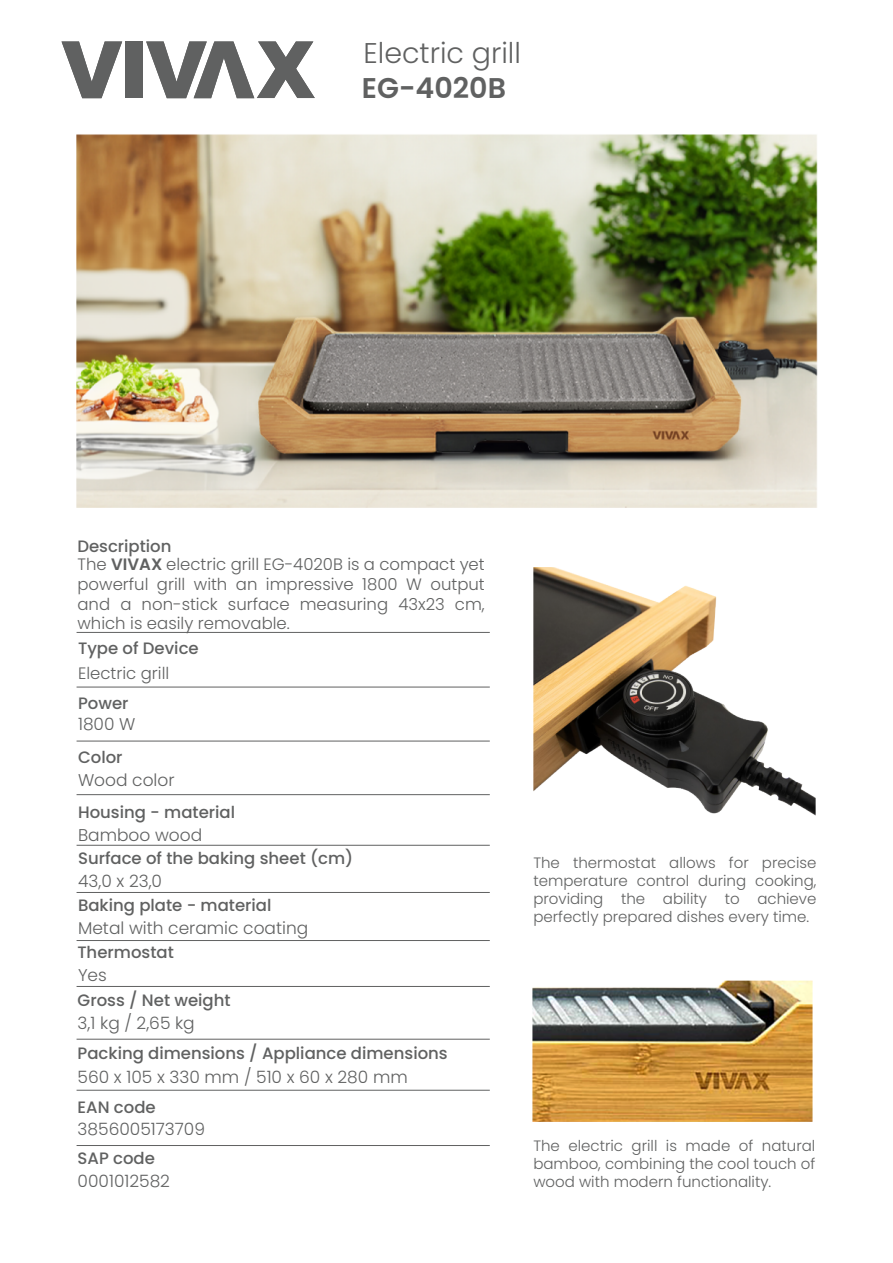
<style>
.page{position:relative;width:893px;height:1263px;background:#fff}
.page>*{position:absolute;margin:0;border:0;box-sizing:border-box;transform-origin:0 0}
.t1{font:300 28.5px "Poppins";color:#606161}
.t2{font:600 28.5px "Poppins";color:#606161}
.t3{font:300 16.95px "Poppins";color:#606161}
.t4{font:300 16.5px/19.5px "Poppins";color:#606161}
.t5{font:500 16.5px "Poppins";color:#606161}
.t6{font:300 15px/18px "Poppins";color:#606161;text-align:justify}
.s1{font-weight:500}
.s2{font-weight:600}
</style>
<div class="page">
<div style="left:125px;top:42px;width:18px;height:56px;background:#606161"></div>
<svg style="left:62px;top:42px;width:60px;height:56px"></svg>
<svg style="left:146px;top:42px;width:169px;height:56px"></svg>
<hr style="left:77px;top:632px;width:413px;height:1px;background:#606161">
<hr style="left:77px;top:687px;width:413px;height:1px;background:#606161">
<hr style="left:77px;top:741px;width:413px;height:1px;background:#606161">
<hr style="left:77px;top:794px;width:413px;height:1px;background:#606161">
<hr style="left:77px;top:845px;width:413px;height:1px;background:#606161">
<hr style="left:77px;top:892px;width:413px;height:1px;background:#606161">
<hr style="left:77px;top:940px;width:413px;height:1px;background:#606161">
<hr style="left:77px;top:986px;width:413px;height:1px;background:#606161">
<hr style="left:77px;top:1039px;width:413px;height:1px;background:#606161">
<hr style="left:77px;top:1090px;width:413px;height:1px;background:#606161">
<hr style="left:77px;top:1145px;width:413px;height:1px;background:#606161">
<img style="left:76px;top:134px;width:742px;height:374px">
<img style="left:534px;top:567px;width:282px;height:249px">
<img style="left:533px;top:981px;width:280px;height:141px">
<h1 class="t1" style="left:364px;top:36px;width:159px">Electric grill</h1>
<h1 class="t2" style="left:362px;top:71px;width:146px">EG-4020B</h1>
<p class="t4" style="left:77px;top:536px;width:409px"><span class="s1">Description<br></span>The <span class="s2">VIVAX</span> electric grill EG-4020B is a compact yet powerful grill with an impressive 1800 W output and a non-stick surface measuring 43x23 cm, which is easily removable.</p>
<p class="t5" style="left:78px;top:639px;width:122px">Type of Device</p>
<p class="t4" style="left:78px;top:663px;width:93px">Electric grill</p>
<p class="t5" style="left:78px;top:693px;width:52px">Power</p>
<p class="t3" style="left:78px;top:715px;width:59px">1800 W</p>
<p class="t5" style="left:78px;top:748px;width:46px">Color</p>
<p class="t3" style="left:78px;top:770px;width:98px">Wood color</p>
<p class="t5" style="left:78px;top:802px;width:159px">Housing - material</p>
<p class="t3" style="left:78px;top:825px;width:126px">Bamboo wood</p>
<p class="t5" style="left:78px;top:849px;width:277px">Surface of the baking sheet (cm)</p>
<p class="t3" style="left:78px;top:871px;width:86px">43,0 x 23,0</p>
<p class="t5" style="left:78px;top:896px;width:195px">Baking plate - material</p>
<p class="t3" style="left:78px;top:918px;width:232px">Metal with ceramic coating</p>
<p class="t5" style="left:77px;top:943px;width:98px">Thermostat</p>
<p class="t3" style="left:78px;top:965px;width:30px">Yes</p>
<p class="t5" style="left:78px;top:990px;width:154px">Gross / Net weight</p>
<p class="t3" style="left:78px;top:1014px;width:119px">3,1 kg / 2,65 kg</p>
<p class="t5" style="left:78px;top:1044px;width:372px">Packing dimensions / Appliance dimensions</p>
<p class="t3" style="left:78px;top:1067px;width:332px">560 x 105 x 330 mm / 510 x 60 x 280 mm</p>
<p class="t5" style="left:78px;top:1097px;width:80px">EAN code</p>
<p class="t3" style="left:78px;top:1120px;width:129px">3856005173709</p>
<p class="t5" style="left:78px;top:1149px;width:79px">SAP code</p>
<p class="t3" style="left:78px;top:1171px;width:94px">0001012582</p>
<p class="t6" style="left:533px;top:854px;width:285px">The thermostat allows for precise temperature control during cooking, providing the ability to achieve perfectly prepared dishes every time.</p>
<p class="t6" style="left:533px;top:1137px;width:284px">The electric grill is made of natural bamboo, combining the cool touch of wood with modern functionality.</p>
</div>
